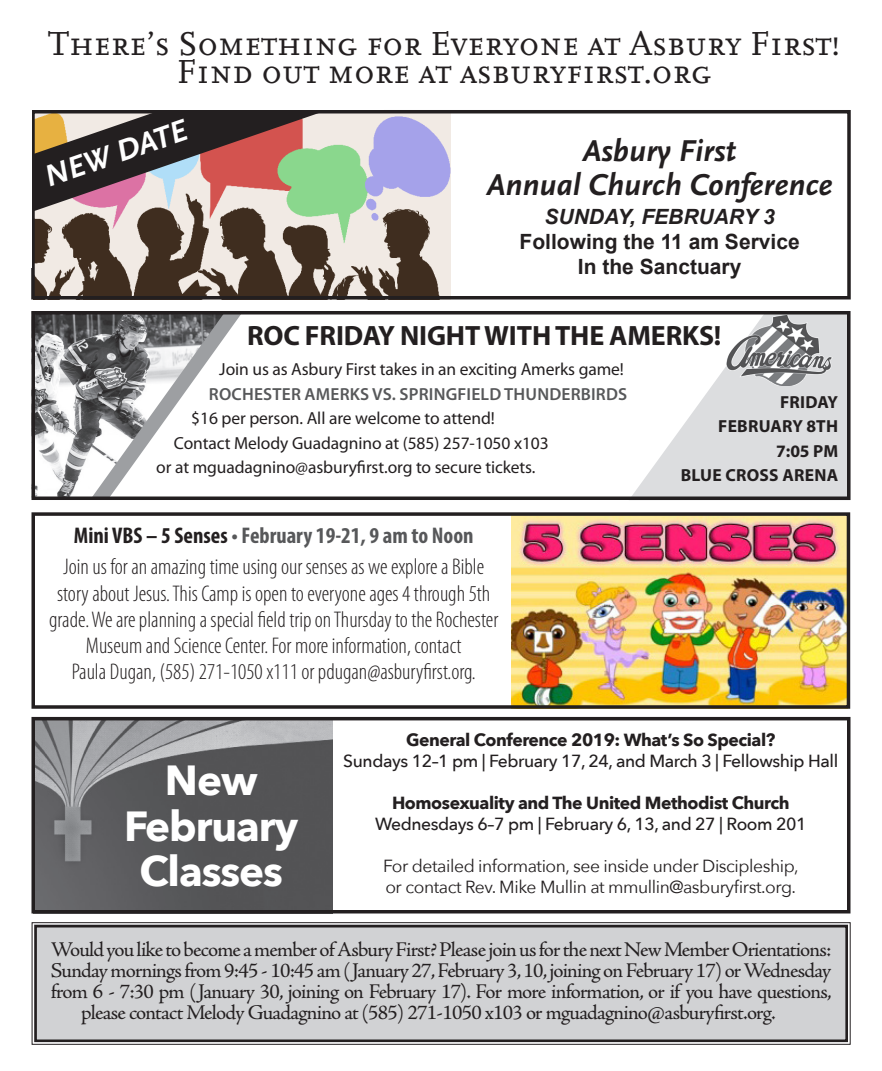
<style>
.page{position:relative;width:882px;height:1071px;background:#fff}
.page>*{position:absolute;margin:0;border:0;box-sizing:border-box;transform-origin:0 0}
.Body_text{font:700 42px/45.5px "Avenir Next";letter-spacing:-.025em;color:#fff;text-align:center}
.t1{font:35px/28px "Scala Caps";color:#231f20;text-align:center}
.t2{font:italic 700 31.5px "Scala Sans";color:#231f20}
.t3{font:italic 700 31.5px "Scala Sans";color:#fff}
.Body_text-2{font:700 28px "Myriad Pro";letter-spacing:-.005em;color:#231f20}
.Annoucement_body_tex{font:300 condensed 22.75px/26.2px "Myriad Pro";color:#231f20;text-align:center}
.Annoucement_body_tex-2{font:700 condensed 22.75px "Myriad Pro";color:#57585a}
.t4{font:21px "Adobe Jenson Pro";letter-spacing:-.04em;color:#231f20}
.t5{font:700 21px "Arial";color:#231f20}
.t6{font:italic 700 21px "Arial";color:#231f20}
.Annoucement_body_tex-3{font:17.5px/24.5px "Myriad Pro";letter-spacing:-.005em;color:#231f20}
.Body_text-3{font:17.5px/21px "Avenir Next";letter-spacing:-.025em;color:#231f20}
.Body_text-4{font:500 17.5px "Avenir Next";letter-spacing:-.025em;color:#231f20}
.Body_text-5{font:700 17.5px "Avenir Next";letter-spacing:-.025em;color:#231f20}
.Annoucement_body_tex-4{font:600 17.5px "Myriad Pro";letter-spacing:.01em;color:#57585a}
.Annoucement_body_tex-5{font:700 17.5px "Myriad Pro";letter-spacing:.015em;color:#231f20}
.s1{color:#231f20}
</style>
<div class="page">
<img style="left:36px;top:115px;width:415px;height:180px">
<div style="left:31px;top:110px;width:820px;height:190px;border:4px solid #231f20"></div>
<img style="left:37px;top:722px;width:296px;height:187px">
<img style="left:511px;top:517px;width:334px;height:187px">
<div style="left:32px;top:717px;width:818px;height:197px;border:4px solid #231f20"></div>
<div style="left:32px;top:512px;width:818px;height:197px;border:4px solid #231f20"></div>
<svg style="left:31px;top:110px;width:345px;height:113px"></svg>
<div style="left:31px;top:922px;width:820px;height:123px;background:#d1d2d4"></div>
<div style="left:34px;top:925px;width:814px;height:117px;border:3px solid #231f20"></div>
<svg style="left:633px;top:316px;width:212px;height:179px;fill:#dcdddf"></svg>
<img style="left:37px;top:316px;width:189px;height:179px">
<div style="left:32px;top:311px;width:818px;height:189px;border:4px solid #231f20"></div>
<img style="left:726px;top:315px;width:106px;height:71px">
<p class="t1" style="left:48px;top:30px;width:794px">There’s Something for Everyone at Asbury First!<br>Find out more at asburyfirst.org</p>
<p class="t3" style="left:40px;top:161px;width:150px;rotate:-19deg">NEW DATE</p>
<p class="t2" style="left:583px;top:133px;width:155px">Asbury First</p>
<p class="t2" style="left:487px;top:168px;width:347px">Annual Church Conference</p>
<p class="t6" style="left:545px;top:202px;width:232px">SUNDAY, FEBRUARY 3</p>
<p class="t5" style="left:520px;top:227px;width:282px">Following the 11 am Service</p>
<p class="t5" style="left:578px;top:253px;width:165px">In the Sanctuary</p>
<p class="Body_text-2" style="left:247px;top:317px;width:476px">ROC FRIDAY NIGHT WITH THE AMERKS!</p>
<p class="Annoucement_body_tex-3" style="left:219px;top:357px;width:406px">Join us as Asbury First takes in an exciting Amerks game!</p>
<p class="Annoucement_body_tex-4" style="left:209px;top:383px;width:420px">ROCHESTER AMERKS VS. SPRINGFIELD THUNDERBIRDS</p>
<p class="Annoucement_body_tex-3" style="left:191px;top:406px;width:305px">$16 per person. All are welcome to attend!</p>
<p class="Annoucement_body_tex-3" style="left:156px;top:430px;width:394px;text-indent:18px">Contact Melody Guadagnino at (585) 257-1050 x103 or at mguadagnino@asburyfirst.org to secure tickets.</p>
<p class="Annoucement_body_tex-2" style="left:74px;top:521px;width:401px"><span class="s1">Mini VBS – 5 Senses</span> • February 19-21, 9 am to Noon</p>
<p class="Annoucement_body_tex" style="left:49px;top:554px;width:451px">Join us for an amazing time using our senses as we explore a Bible story about Jesus. This Camp is open to everyone ages 4 through 5th grade. We are planning a special field trip on Thursday to the Rochester Museum and Science Center. For more information, contact<br>Paula Dugan, (585) 271-1050 x111 or pdugan@asburyfirst.org.</p>
<p class="Annoucement_body_tex-5" style="left:780px;top:390px;width:60px">FRIDAY</p>
<p class="Annoucement_body_tex-5" style="left:718px;top:415px;width:121px">FEBRUARY 8TH</p>
<p class="Annoucement_body_tex-5" style="left:776px;top:439px;width:63px">7:05 PM</p>
<p class="Annoucement_body_tex-5" style="left:681px;top:464px;width:159px">BLUE CROSS ARENA</p>
<p class="Body_text" style="left:124px;top:757px;width:176px">New<br>February</p>
<p class="Body_text" style="left:139px;top:848px;width:145px">Classes</p>
<p class="Body_text-5" style="left:406px;top:725px;width:371px">General Conference 2019: What’s So Special?</p>
<p class="Body_text-4" style="left:343px;top:746px;width:496px">Sundays 12–1 pm | February 17, 24, and March 3 | Fellowship Hall</p>
<p class="Body_text-5" style="left:392px;top:788px;width:399px">Homosexuality and The United Methodist Church</p>
<p class="Body_text-4" style="left:375px;top:809px;width:433px">Wednesdays 6–7 pm | February 6, 13, and 27 | Room 201</p>
<p class="Body_text-3" style="left:383px;top:855px;width:417px">For detailed information, see inside under Discipleship, or contact Rev. Mike Mullin at mmullin@asburyfirst.org.</p>
<p class="t4" style="left:51px;top:938px;width:782px">Would you like to become a member of Asbury First? Please join us for the next New Member Orientations:</p>
<p class="t4" style="left:51px;top:959px;width:782px">Sunday mornings from 9:45 - 10:45 am (January 27, February 3, 10, joining on February 17) or Wednesday</p>
<p class="t4" style="left:51px;top:980px;width:783px">from 6 - 7:30 pm (January 30, joining on February 17). For more information, or if you have questions,</p>
<p class="t4" style="left:81px;top:1001px;width:696px">please contact Melody Guadagnino at (585) 271-1050 x103 or mguadagnino@asburyfirst.org.</p>
</div>
